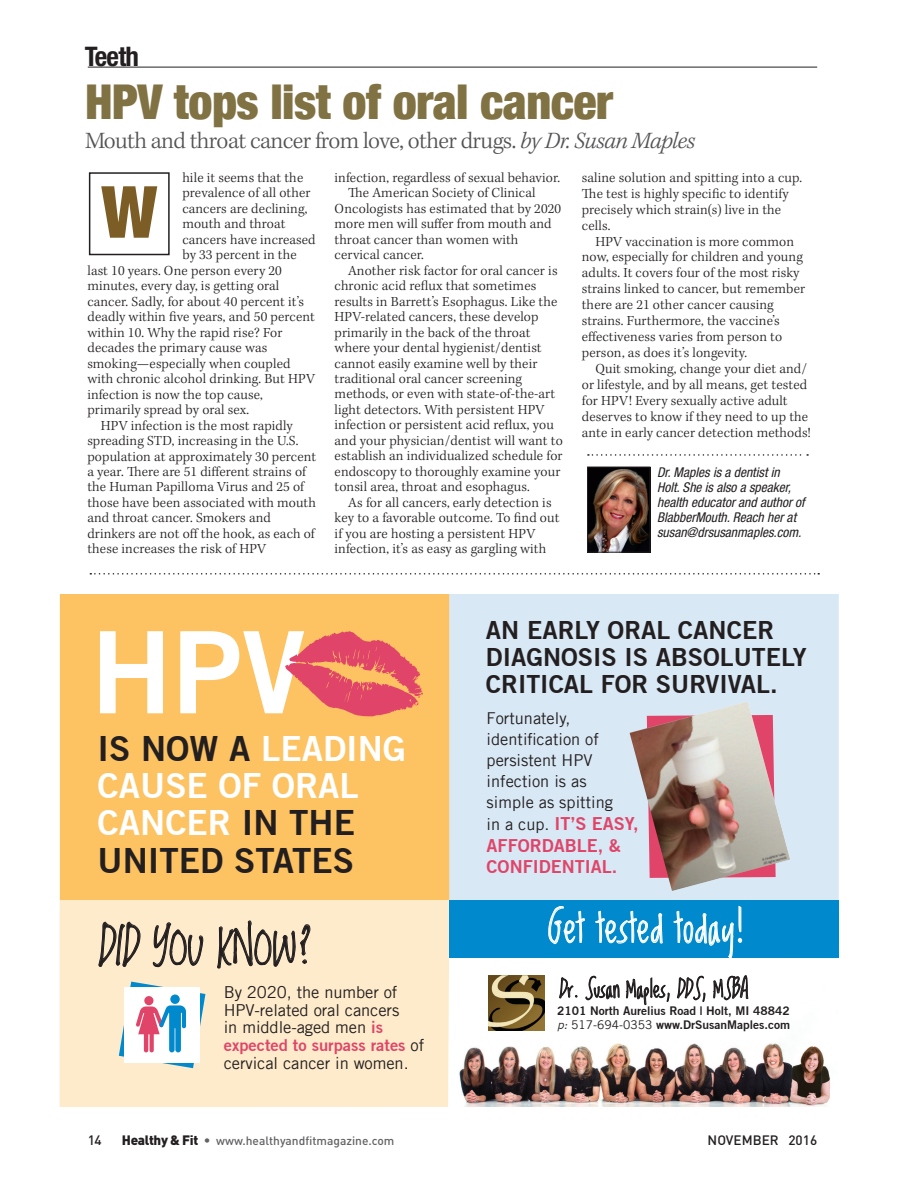
<style>
.page{position:relative;width:905px;height:1188px;background:#fff}
.page>*{position:absolute;margin:0;border:0;box-sizing:border-box;transform-origin:0 0}
.t1{font:700 113.7px "Trade Gothic No.2";color:#fff}
.t2{font:900 condensed 72px "Helvetica Neue";color:#7c5d25}
.t3{font:900 condensed 48px "Helvetica Neue";letter-spacing:-.01em;color:#817244}
.t4{font:42.45px "Lovedbythe King";color:#231f20}
.t5{font:35.4px "Lovedbythe King";letter-spacing:.025em;color:#fff}
.t6{font:700 34.8px/37.2px "Trade Gothic No.2";color:#fff}
.t7{font:700 condensed 27px "Helvetica Neue";letter-spacing:-.03em;color:#231f20}
.t8{font:700 25.05px/27px "Trade Gothic No.2";color:#231f20}
.t9{font:300 24px "Kepler Std";letter-spacing:-.025em;color:#535355}
.t10{font:19.5px "Lovedbythe King";letter-spacing:.01em;color:#231f20}
.t11{font:700 18px/21.6px "Trade Gothic No.2";color:#e04569}
.t12{font:16.5px/17.7px "Trade Gothic LT";letter-spacing:-.005em;color:#231f20;text-align:justify}
.t13{font:700 16.5px "Trade Gothic No.2";color:#e04569}
.t14{font:16.35px/21px "Trade Gothic LT";color:#231f20}
.t15{font:300 14.25px/15.9px "Kepler Std";letter-spacing:.01em;color:#231f20}
.t16{font:italic condensed 13.5px/15px "Helvetica Neue";color:#231f20}
.t17{font:500 13.5px "DIN";color:#231f20}
.t18{font:700 12px/14.4px "Trade Gothic No.2";color:#231f20}
.t19{font:500 12px "DIN";color:#636366}
.s1{font-style:italic}
.s2{color:#231f20}
.s3{font-family:"Trade Gothic No.2";font-weight:700;color:#e04569}
.s4{font-family:"Trade Gothic LT";font-weight:400;color:#231f20}
.s5{font-family:"Trade Gothic LT";font-weight:400;font-size:16.35px;color:#231f20}
.s6{font-family:"Trade Gothic";font-weight:400;font-style:italic}
.s7{font-family:"Trade Gothic LT";font-weight:400}
.s8{font-weight:900;font-size:13.5px;color:#231f20}
.s9{font-weight:300;font-size:13.5px}
</style>
<div class="page">
<hr style="left:88px;top:67px;width:729px;height:1px;background:#231f20">
<div style="left:89px;top:172px;width:81px;height:83px;border:2px solid #231f20"></div>
<img style="left:589px;top:469px;width:59px;height:82px">
<div style="left:587px;top:467px;width:63px;height:86px;border:1px solid #231f20"></div>
<svg style="left:588px;top:454px;width:220px;height:2px"></svg>
<svg style="left:90px;top:573px;width:729px;height:2px"></svg>
<div style="left:60px;top:900px;width:389px;height:207px;background:#feebcb"></div>
<div style="left:60px;top:594px;width:389px;height:306px;background:#fdc261"></div>
<svg style="left:285px;top:631px;width:138px;height:85px"></svg>
<svg style="left:98px;top:922px;width:42px;height:45px;background:#cbbca3"></svg>
<svg style="left:153px;top:922px;width:50px;height:45px;background:#d1c1a8"></svg>
<svg style="left:217px;top:920px;width:93px;height:48px;background:#d3c3a9"></svg>
<svg style="left:119px;top:982px;width:86px;height:86px"></svg>
<div style="left:449px;top:594px;width:389px;height:306px;background:#d9e8f5"></div>
<div style="left:449px;top:900px;width:389px;height:58px;background:#0089cc"></div>
<img style="left:629px;top:701px;width:161px;height:190px">
<img style="left:459px;top:975px;width:371px;height:132px">
<svg style="left:548px;top:906px;width:200px;height:99px"></svg>
<img style="left:489px;top:975px;width:56px;height:55px">
<h3 class="t7" style="left:85px;top:41px;width:56px">Teeth</h3>
<h3 class="t3" style="left:85px;top:62px;width:529px">HPV tops list of oral cancer</h3>
<h3 class="t9" style="left:85px;top:127px;width:611px">Mouth and throat cancer from love, other drugs. <span class="s1">by Dr. Susan Maples</span></h3>
<p class="t15" style="left:182px;top:170px;width:122px">hile it seems that the</p>
<p class="t15" style="left:182px;top:186px;width:130px">prevalence of all other</p>
<p class="t15" style="left:182px;top:201px;width:126px">cancers are declining,</p>
<p class="t15" style="left:182px;top:217px;width:105px">mouth and throat</p>
<p class="t15" style="left:182px;top:232px;width:135px">cancers have increased</p>
<p class="t15" style="left:182px;top:248px;width:116px">by 33 percent in the</p>
<p class="t15" style="left:87px;top:263px;width:196px">last 10 years. One person every 20</p>
<p class="t15" style="left:87px;top:278px;width:193px">minutes, every day, is getting oral</p>
<p class="t15" style="left:87px;top:294px;width:218px">cancer. Sadly, for about 40 percent it’s</p>
<p class="t15" style="left:87px;top:309px;width:229px">deadly within five years, and 50 percent</p>
<p class="t15" style="left:87px;top:325px;width:196px">within 10. Why the rapid rise? For</p>
<p class="t15" style="left:87px;top:340px;width:181px">decades the primary cause was</p>
<p class="t15" style="left:87px;top:356px;width:204px">smoking—especially when coupled</p>
<p class="t15" style="left:87px;top:371px;width:229px">with chronic alcohol drinking. But HPV</p>
<p class="t15" style="left:87px;top:387px;width:177px">infection is now the top cause,</p>
<p class="t15" style="left:87px;top:402px;width:163px">primarily spread by oral sex.</p>
<p class="t15" style="left:101px;top:418px;width:193px">HPV infection is the most rapidly</p>
<p class="t15" style="left:87px;top:433px;width:212px">spreading STD, increasing in the U.S.</p>
<p class="t15" style="left:87px;top:449px;width:230px">population at approximately 30 percent</p>
<p class="t15" style="left:87px;top:464px;width:220px">a year. There are 51 different strains of</p>
<p class="t15" style="left:87px;top:480px;width:218px">the Human Papilloma Virus and 25 of</p>
<p class="t15" style="left:87px;top:495px;width:230px">those have been associated with mouth</p>
<p class="t15" style="left:87px;top:511px;width:185px">and throat cancer. Smokers and</p>
<p class="t15" style="left:87px;top:526px;width:229px">drinkers are not off the hook, as each of</p>
<p class="t15" style="left:87px;top:542px;width:180px">these increases the risk of HPV</p>
<p class="t15" style="left:582px;top:170px;width:222px">saline solution and spitting into a cup.<br>The test is highly specific to identify precisely which strain(s) live in the cells.</p>
<p class="t15" style="left:582px;top:234px;width:225px;text-indent:13px">HPV vaccination is more common now, especially for children and young adults. It covers four of the most risky strains linked to cancer, but remember there are 21 other cancer causing strains. Furthermore, the vaccine’s effectiveness varies from person to person, as does it’s longevity.</p>
<p class="t15" style="left:582px;top:361px;width:230px;text-indent:13px">Quit smoking, change your diet and/ or lifestyle, and by all means, get tested for HPV! Every sexually active adult deserves to know if they need to up the ante in early cancer detection methods!</p>
<p class="t15" style="left:334px;top:170px;width:227px">infection, regardless of sexual behavior.</p>
<p class="t15" style="left:348px;top:186px;width:189px">The American Society of Clinical</p>
<p class="t15" style="left:334px;top:201px;width:228px">Oncologists has estimated that by 2020</p>
<p class="t15" style="left:334px;top:216px;width:218px">more men will suffer from mouth and</p>
<p class="t15" style="left:334px;top:232px;width:185px">throat cancer than women with</p>
<p class="t15" style="left:334px;top:247px;width:91px">cervical cancer.</p>
<p class="t15" style="left:348px;top:263px;width:211px">Another risk factor for oral cancer is</p>
<p class="t15" style="left:334px;top:278px;width:203px">chronic acid reflux that sometimes</p>
<p class="t15" style="left:334px;top:294px;width:224px">results in Barrett’s Esophagus. Like the</p>
<p class="t15" style="left:334px;top:309px;width:205px">HPV-related cancers, these develop</p>
<p class="t15" style="left:334px;top:325px;width:197px">primarily in the back of the throat</p>
<p class="t15" style="left:334px;top:340px;width:208px">where your dental hygienist/dentist</p>
<p class="t15" style="left:334px;top:356px;width:204px">cannot easily examine well by their</p>
<p class="t15" style="left:334px;top:371px;width:189px">traditional oral cancer screening</p>
<p class="t15" style="left:334px;top:387px;width:222px">methods, or even with state-of-the-art</p>
<p class="t15" style="left:334px;top:402px;width:211px">light detectors. With persistent HPV</p>
<p class="t15" style="left:334px;top:418px;width:221px">infection or persistent acid reflux, you</p>
<p class="t15" style="left:334px;top:433px;width:230px">and your physician/dentist will want to</p>
<p class="t15" style="left:334px;top:449px;width:229px">establish an individualized schedule for</p>
<p class="t15" style="left:334px;top:464px;width:227px">endoscopy to thoroughly examine your</p>
<p class="t15" style="left:334px;top:480px;width:197px">tonsil area, throat and esophagus.</p>
<p class="t15" style="left:348px;top:495px;width:205px">As for all cancers, early detection is</p>
<p class="t15" style="left:334px;top:510px;width:226px">key to a favorable outcome. To find out</p>
<p class="t15" style="left:334px;top:526px;width:202px">if you are hosting a persistent HPV</p>
<p class="t15" style="left:334px;top:541px;width:213px">infection, it’s as easy as gargling with</p>
<h2 class="t2" style="left:101px;top:153px;width:58px">W</h2>
<p class="t16" style="left:657px;top:465px;width:149px">Dr. Maples is a dentist in<br>Holt. She is also a speaker, health educator and author of<br>BlabberMouth. Reach her at susan@drsusanmaples.com.</p>
<h1 class="t1" style="left:90px;top:602px;width:216px">HPV</h1>
<h3 class="t6" style="left:98px;top:729px;width:310px"><span class="s2">IS NOW A</span> LEADING<br>CAUSE OF ORAL<br>CANCER <span class="s2">IN THE<br>UNITED STATES</span></h3>
<h3 class="t4" style="left:99px;top:925px;width:214px">DID YOU KNOW?</h3>
<p class="t12" style="left:224px;top:983px;width:177px">By 2020, the number of HPV-related oral cancers in middle-aged men <span class="s3">is</span></p>
<p class="t13" style="left:224px;top:1035px;width:202px">expected to surpass rates <span class="s4">of</span></p>
<p class="t12" style="left:224px;top:1054px;width:186px">cervical cancer in women.</p>
<h3 class="t8" style="left:486px;top:616px;width:322px">AN EARLY ORAL CANCER<br>DIAGNOSIS IS ABSOLUTELY<br>CRITICAL FOR SURVIVAL.</h3>
<p class="t14" style="left:486px;top:708px;width:128px">Fortunately, identification of persistent HPV infection is as simple as spitting</p>
<p class="t11" style="left:486px;top:813px;width:153px"><span class="s5">in a cup.</span> IT’S EASY,<br>AFFORDABLE, &amp;<br>CONFIDENTIAL.</p>
<h3 class="t5" style="left:548px;top:909px;width:199px">Get tested today!</h3>
<h3 class="t10" style="left:559px;top:979px;width:190px">Dr. Susan Maples, DDS, MSBA</h3>
<p class="t18" style="left:557px;top:1003px;width:234px">2101 North Aurelius Road | Holt, MI 48842 <span class="s6">p:</span> <span class="s7">517-694-0353</span> www.DrSusanMaples.com</p>
<p class="t17" style="left:88px;top:1132px;width:16px">14</p>
<p class="t19" style="left:122px;top:1133px;width:274px"><span class="s8">Healthy &amp; Fit</span> <span class="s9">•</span> www.healthyandfitmagazine.com</p>
<p class="t17" style="left:707px;top:1132px;width:111px">NOVEMBER 2016</p>
</div>
